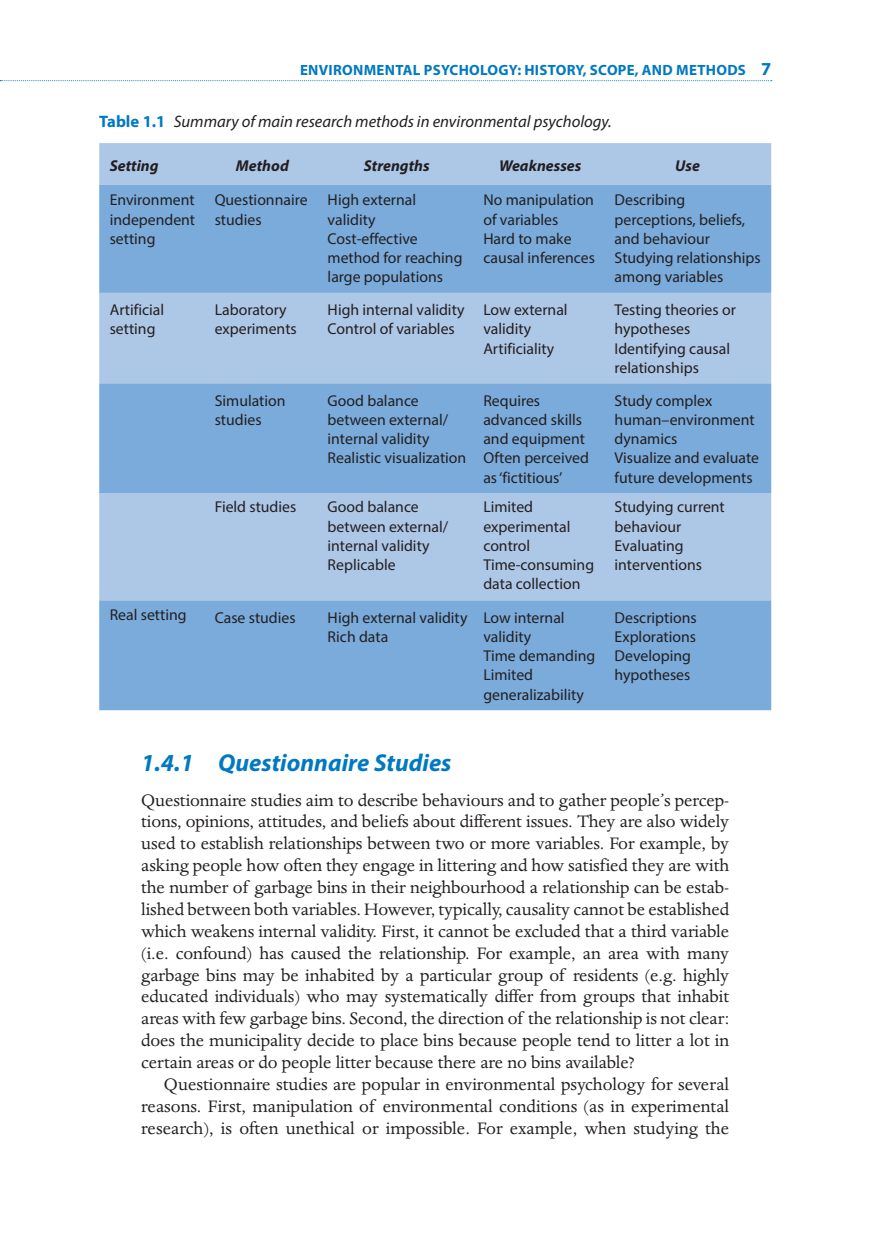
<style>
.page{position:relative;width:883px;height:1260px;background:#fff}
.page>*{position:absolute;margin:0;border:0;box-sizing:border-box;transform-origin:0 0}
.t1{font:italic 700 24.5px "Myriad Pro";color:#0079c2}
.t2{font:19.25px/21.9px "Dante MT Std";letter-spacing:-.005em;color:#231f20;text-align:justify}
.t3{font:700 18.38px "Myriad Pro";color:#0079c2}
.t4{font:italic 16.62px "Myriad Pro";color:#231f20}
.t5{font:15.75px/19.2px "Myriad Pro";color:#231f20}
.t6{font:italic 700 15.75px "Myriad Pro";color:#231f20}
.t7{font:700 14.88px "Myriad Pro";letter-spacing:.02em;color:#0079c2}
.s1{font-weight:700;font-style:normal;color:#0079c2}
</style>
<div class="page">
<svg style="left:0;top:80px;width:772px;height:1px"></svg>
<div style="left:99px;top:143px;width:672px;height:42px;background:#adc7e7"></div>
<svg style="left:99px;top:185px;width:672px;height:525px;background:#8db5df"></svg>
<p class="t7" style="left:300px;top:60px;width:19px">ENVIRONMENTAL</p>
<p class="t7" style="left:424px;top:60px;width:20px">PSYCHOLOGY</p>
<p class="t7" style="left:517px;top:60px;width:27px">: HISTORY</p>
<p class="t7" style="left:583px;top:60px;width:26px">, SCOPE</p>
<p class="t7" style="left:635px;top:60px;width:19px">, AND</p>
<p class="t7" style="left:676px;top:60px;width:22px">METHODS</p>
<p class="t3" style="left:761px;top:57px;width:12px">7</p>
<p class="t4" style="left:99px;top:112px;width:514px"><span class="s1">TABLE 1.1</span> Summary of main research methods in environmental psychology.</p>
<p class="t6" style="left:110px;top:155px;width:50px">Setting</p>
<p class="t6" style="left:236px;top:155px;width:54px">Method</p>
<p class="t6" style="left:364px;top:155px;width:67px">Strengths</p>
<p class="t6" style="left:499px;top:155px;width:84px">Weaknesses</p>
<p class="t6" style="left:675px;top:155px;width:26px">Use</p>
<p class="t5" style="left:110px;top:190px;width:87px;text-align:justify">Environment independent setting</p>
<p class="t5" style="left:215px;top:190px;width:94px">Questionnaire studies</p>
<p class="t5" style="left:328px;top:190px;width:136px">High external validity<br>Cost‐effective method for reaching large populations</p>
<p class="t5" style="left:483px;top:190px;width:113px">No manipulation of variables<br>Hard to make causal inferences</p>
<p class="t5" style="left:615px;top:190px;width:148px">Describing perceptions, beliefs, and behaviour<br>Studying relationships among variables</p>
<p class="t5" style="left:110px;top:300px;width:56px">Artificial setting</p>
<p class="t5" style="left:215px;top:300px;width:84px">Laboratory experiments</p>
<p class="t5" style="left:328px;top:300px;width:138px">High internal validity<br>Control of variables</p>
<p class="t5" style="left:483px;top:300px;width:86px">Low external validity<br>Artificiality</p>
<p class="t5" style="left:615px;top:300px;width:123px">Testing theories or hypotheses<br>Identifying causal relationships</p>
<p class="t5" style="left:215px;top:391px;width:72px">Simulation studies</p>
<p class="t5" style="left:328px;top:391px;width:140px">Good balance between external/ internal validity<br>Realistic visualization</p>
<p class="t5" style="left:483px;top:391px;width:107px">Requires advanced skills and equipment<br>Often perceived as ‘fictitious’</p>
<p class="t5" style="left:615px;top:390px;width:146px">Study complex human–environment dynamics<br>Visualize and evaluate future developments</p>
<p class="t5" style="left:215px;top:497px;width:83px">Field studies</p>
<p class="t5" style="left:328px;top:497px;width:122px">Good balance between external/ internal validity<br>Replicable</p>
<p class="t5" style="left:483px;top:497px;width:112px">Limited experimental control<br>Time‐consuming data collection</p>
<p class="t5" style="left:615px;top:497px;width:112px">Studying current behaviour<br>Evaluating interventions</p>
<p class="t5" style="left:110px;top:604px;width:78px">Real setting</p>
<p class="t5" style="left:215px;top:607px;width:82px">Case studies</p>
<p class="t5" style="left:328px;top:607px;width:141px">High external validity<br>Rich data</p>
<p class="t5" style="left:483px;top:607px;width:114px">Low internal validity<br>Time demanding<br>Limited generalizability</p>
<p class="t5" style="left:615px;top:607px;width:84px">Descriptions<br>Explorations<br>Developing hypotheses</p>
<p class="t1" style="left:141px;top:747px;width:312px">1.4.1 Questionnaire Studies</p>
<p class="t2" style="left:141px;top:789px;width:590px">Questionnaire studies aim to describe behaviours and to gather people’s percep&shy;tions, opinions, attitudes, and beliefs about different issues. They are also widely used to establish relationships between two or more variables. For example, by asking people how often they engage in littering and how satisfied they are with the number of garbage bins in their neighbourhood a relationship can be estab&shy;lished between both variables. However, typically, causality cannot be established which weakens internal validity. First, it cannot be excluded that a third variable (i.e. confound) has caused the relationship. For example, an area with many garbage bins may be inhabited by a particular group of residents (e.g. highly educated individuals) who may systematically differ from groups that inhabit areas with few garbage bins. Second, the direction of the relationship is not clear: does the municipality decide to place bins because people tend to litter a lot in certain areas or do people litter because there are no bins available?</p>
<p class="t2" style="left:141px;top:1073px;width:590px;text-indent:23px">Questionnaire studies are popular in environmental psychology for several reasons. First, manipulation of environmental conditions (as in experimental research), is often unethical or impossible. For example, when studying the</p>
</div>
